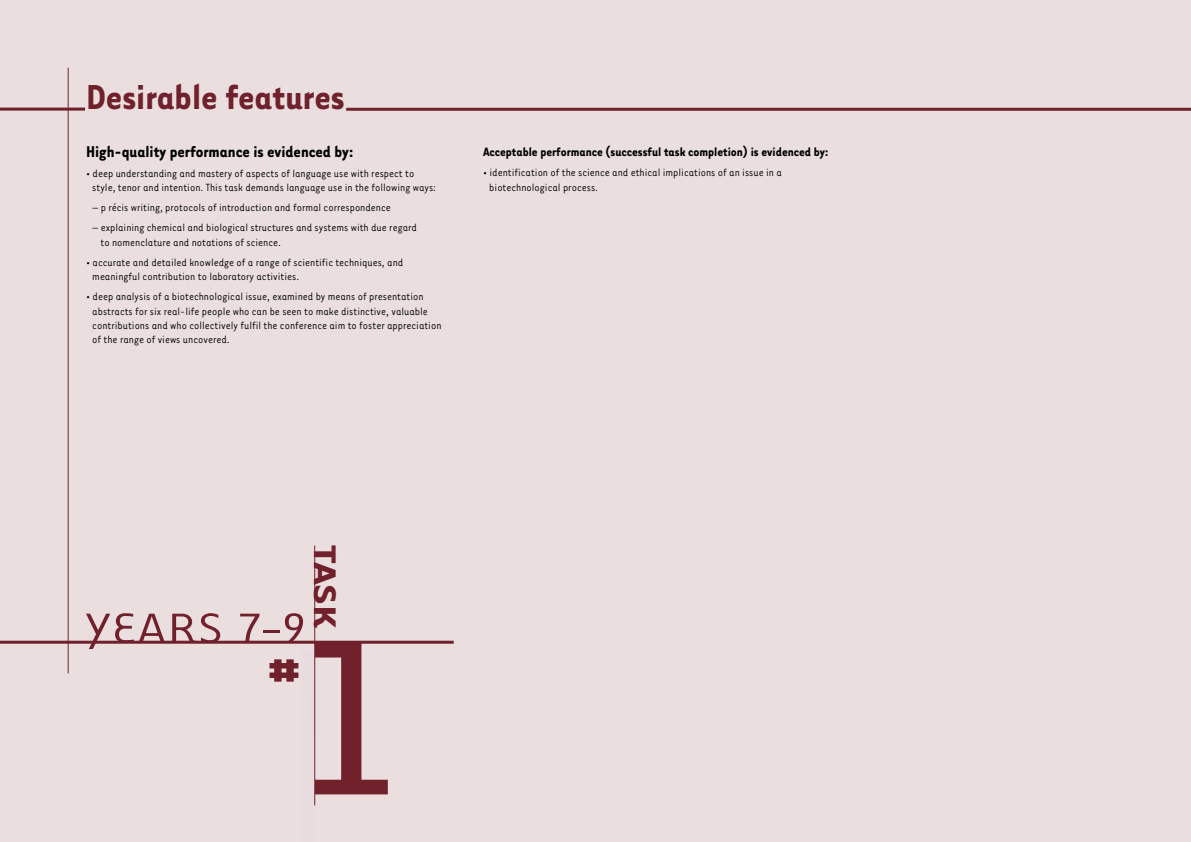
<style>
.page{position:relative;width:1191px;height:842px;background:#eadedf}
.page>*{position:absolute;margin:0;border:0;box-sizing:border-box;transform-origin:0 0}
.t1{font:252.5px "Tarzana Narrow";color:#70212b;scale:1.34 1}
.t2{font:700 60px "Tarzana Narrow";color:#70212b;scale:1.35 1}
.t3{font:48px "Tarzana Narrow";color:#70212b;scale:1.35 1}
.t4{font:700 40px "Tarzana Narrow";color:#70212b}
.t5{font:700 36px "Tarzana Narrow";color:#70212b;scale:1.35 1}
.t6{font:700 18px "Tarzana Narrow";color:#000}
.t7{font:700 14px "Tarzana Narrow";color:#000}
.t8{font:12px/14.4px "Tarzana Narrow";color:#000}
</style>
<div class="page">
<hr style="left:0;top:108px;width:85px;height:3px;background:#70212b">
<hr style="left:68px;top:68px;width:1px;height:605px;background:#70212b">
<hr style="left:0;top:641px;width:454px;height:3px;background:#70212b">
<hr style="left:346px;top:108px;width:845px;height:3px;background:#70212b">
<hr style="left:314px;top:545px;width:1px;height:260px;background:#70212b">
<p class="t4" style="left:86px;top:71px;width:260px">Desirable features</p>
<p class="t6" style="left:86px;top:140px;width:269px">High-quality performance is evidenced by:</p>
<p class="t8" style="left:92px;top:165px;width:345px;text-indent:-6px">• deep understanding and mastery of aspects of language use with respect to style, tenor and intention. This task demands language use in the following ways:</p>
<p class="t8" style="left:93px;top:200px;width:300px">– p récis writing, protocols of introduction and formal correspondence</p>
<p class="t8" style="left:100px;top:220px;width:318px;text-indent:-8px">– explaining chemical and biological structures and systems with due regard to nomenclature and notations of science.</p>
<p class="t8" style="left:92px;top:254px;width:312px;text-indent:-6px">• accurate and detailed knowledge of a range of scientific techniques, and meaningful contribution to laboratory activities.</p>
<p class="t8" style="left:92px;top:289px;width:351px;text-indent:-6px">• deep analysis of a biotechnological issue, examined by means of presentation abstracts for six real-life people who can be seen to make distinctive, valuable contributions and who collectively fulfil the conference aim to foster appreciation of the range of views uncovered.</p>
<p class="t7" style="left:483px;top:143px;width:347px">Acceptable performance (successful task completion) is evidenced by:</p>
<p class="t8" style="left:489px;top:165px;width:294px;text-indent:-6px">• identification of the science and ethical implications of an issue in a biotechnological process.</p>
<p class="t3" style="left:85px;top:599px;width:167px">YEARS 7-9</p>
<p class="t2" style="left:267px;top:640px;width:26px">#</p>
<p class="t5" style="left:347px;top:546px;width:62px;rotate:90deg">TASK</p>
<p class="t1" style="left:277px;top:566px;width:107px">1</p>
</div>
